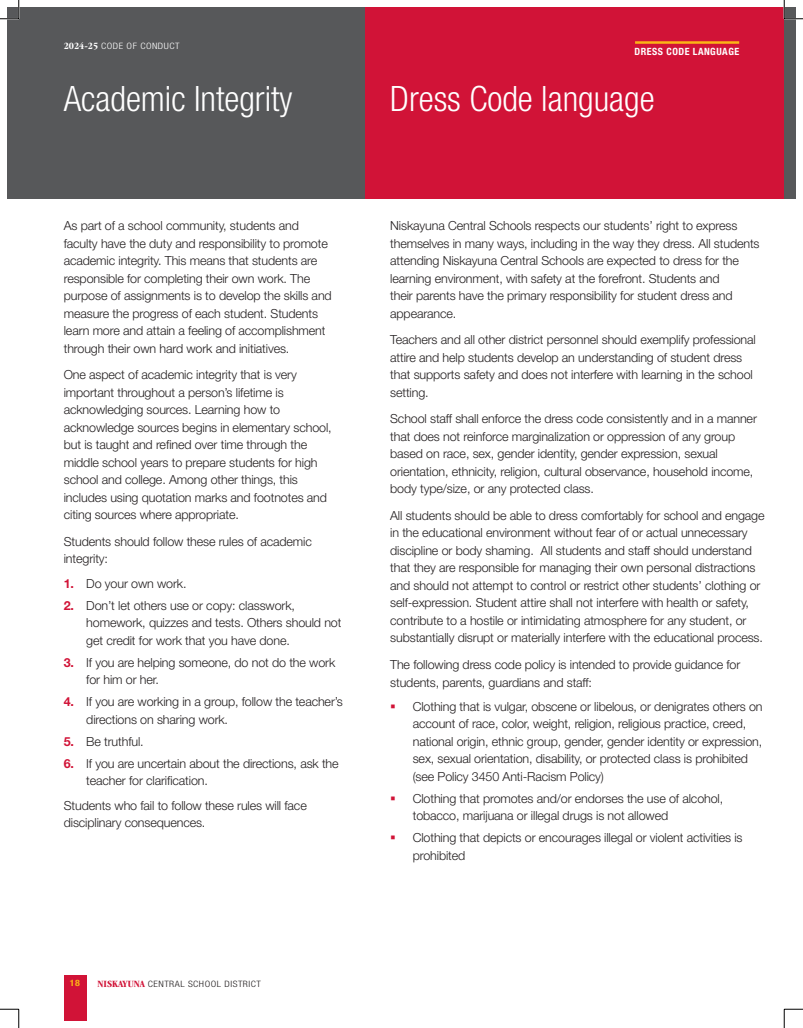
<style>
.page{position:relative;width:803px;height:1028px;background:#fff}
.page>*{position:absolute;margin:0;border:0;box-sizing:border-box;transform-origin:0 0}
.t1{font:300 condensed 35px "Helvetica Neue LT Std";color:#fff}
.t2{font:300 12.5px/17.5px "Helvetica Neue LT Std";letter-spacing:-.01em;color:#231f20}
.t3{font:700 condensed 10px "Helvetica Neue LT Std";letter-spacing:.05em;color:#fff}
.t4{font:300 condensed 8.75px "Helvetica Neue LT Std";letter-spacing:.05em;color:#231f20;scale:1.14 1}
.t5{font:300 condensed 8.75px "Helvetica Neue LT Std";letter-spacing:.05em;color:#fff;scale:1.14 1}
.t6{font:700 condensed 8.75px "Helvetica Neue LT Std";color:#fbb416;scale:1.14 1}
.s1{font-family:"ITC Garamond Std";font-weight:700;font-size:9.88px}
.s2{font-weight:700;color:#d11337}
.s3{font-family:"ITC Garamond Std";font-weight:700;font-size:9.88px;color:#d11337}
.s4{color:#d11337}
</style>
<div class="page">
<div style="left:364px;top:8px;width:431px;height:191px;background:#d11337"></div>
<div style="left:8px;top:8px;width:356px;height:191px;background:#57585a"></div>
<div style="left:784px;top:8px;width:11px;height:191px;background:#57585a"></div>
<div style="left:64px;top:975px;width:22px;height:45px;background:#d11337"></div>
<hr style="left:635px;top:41px;width:104px;height:3px;background:#fbb416">
<svg style="left:0;top:0;width:20px;height:20px"></svg>
<svg style="left:0;top:1008px;width:20px;height:20px"></svg>
<svg style="left:783px;top:0;width:19px;height:20px"></svg>
<svg style="left:783px;top:1008px;width:19px;height:20px"></svg>
<p class="t5" style="left:64px;top:41px;width:103px"><span class="s1">2024-25</span> CODE OF CONDUCT</p>
<p class="t3" style="left:634px;top:45px;width:106px">DRESS CODE LANGUAGE</p>
<h1 class="t1" style="left:64px;top:79px;width:230px">Academic Integrity</h1>
<h1 class="t1" style="left:390px;top:79px;width:266px">Dress Code language</h1>
<p class="t2" style="left:64px;top:217px;width:269px">As part of a school community, students and faculty have the duty and responsibility to promote academic integrity. This means that students are responsible for completing their own work. The purpose of assignments is to develop the skills and measure the progress of each student. Students learn more and attain a feeling of accomplishment through their own hard work and initiatives.</p>
<p class="t2" style="left:64px;top:366px;width:269px">One aspect of academic integrity that is very important throughout a person’s lifetime is acknowledging sources. Learning how to acknowledge sources begins in elementary school, but is taught and refined over time through the middle school years to prepare students for high school and college. Among other things, this includes using quotation marks and footnotes and citing sources where appropriate.</p>
<p class="t2" style="left:64px;top:532px;width:249px">Students should follow these rules of academic integrity:</p>
<p class="t2" style="left:64px;top:574px;width:124px"><span class="s2">1.</span> Do your own work.</p>
<p class="t2" style="left:86px;top:596px;width:257px;text-indent:-22px"><span class="s2">2.</span> Don’t let others use or copy: classwork, homework, quizzes and tests. Others should not get credit for work that you have done.</p>
<p class="t2" style="left:86px;top:653px;width:250px;text-indent:-22px"><span class="s2">3.</span> If you are helping someone, do not do the work for him or her.</p>
<p class="t2" style="left:86px;top:692px;width:258px;text-indent:-22px"><span class="s2">4.</span> If you are working in a group, follow the teacher’s directions on sharing work.</p>
<p class="t2" style="left:64px;top:732px;width:81px"><span class="s2">5.</span> Be truthful.</p>
<p class="t2" style="left:86px;top:754px;width:254px;text-indent:-22px"><span class="s2">6.</span> If you are uncertain about the directions, ask the teacher for clarification.</p>
<p class="t2" style="left:64px;top:796px;width:244px">Students who fail to follow these rules will face disciplinary consequences.</p>
<p class="t6" style="left:70px;top:978px;width:10px">18</p>
<p class="t4" style="left:98px;top:978px;width:145px"><span class="s3">NISKAYUNA</span> CENTRAL SCHOOL DISTRICT</p>
<p class="t2" style="left:390px;top:217px;width:371px">Niskayuna Central Schools respects our students’ right to express themselves in many ways, including in the way they dress. All students attending Niskayuna Central Schools are expected to dress for the learning environment, with safety at the forefront. Students and<br>their parents have the primary responsibility for student dress and appearance.</p>
<p class="t2" style="left:390px;top:331px;width:367px">Teachers and all other district personnel should exemplify professional attire and help students develop an understanding of student dress that supports safety and does not interfere with learning in the school setting.</p>
<p class="t2" style="left:390px;top:410px;width:368px">School staff shall enforce the dress code consistently and in a manner that does not reinforce marginalization or oppression of any group based on race, sex, gender identity, gender expression, sexual orientation, ethnicity, religion, cultural observance, household income, body type/size, or any protected class.</p>
<p class="t2" style="left:390px;top:506px;width:376px">All students should be able to dress comfortably for school and engage in the educational environment without fear of or actual unnecessary discipline or body shaming. All students and staff should understand that they are responsible for managing their own personal distractions and should not attempt to control or restrict other students’ clothing or self-expression. Student attire shall not interfere with health or safety, contribute to a hostile or intimidating atmosphere for any student, or substantially disrupt or materially interfere with the educational process.</p>
<p class="t2" style="left:390px;top:655px;width:351px">The following dress code policy is intended to provide guidance for students, parents, guardians and staff:</p>
<p class="t2" style="left:412px;top:697px;width:351px;text-indent:-22px"><span class="s4">▪</span> Clothing that is vulgar, obscene or libelous, or denigrates others on account of race, color, weight, religion, religious practice, creed, national origin, ethnic group, gender, gender identity or expression, sex, sexual orientation, disability, or protected class is prohibited (see Policy 3450 Anti-Racism Policy)</p>
<p class="t2" style="left:412px;top:789px;width:312px;text-indent:-22px"><span class="s4">▪</span> Clothing that promotes and/or endorses the use of alcohol, tobacco, marijuana or illegal drugs is not allowed</p>
<p class="t2" style="left:412px;top:828px;width:331px;text-indent:-22px"><span class="s4">▪</span> Clothing that depicts or encourages illegal or violent activities is prohibited</p>
</div>
